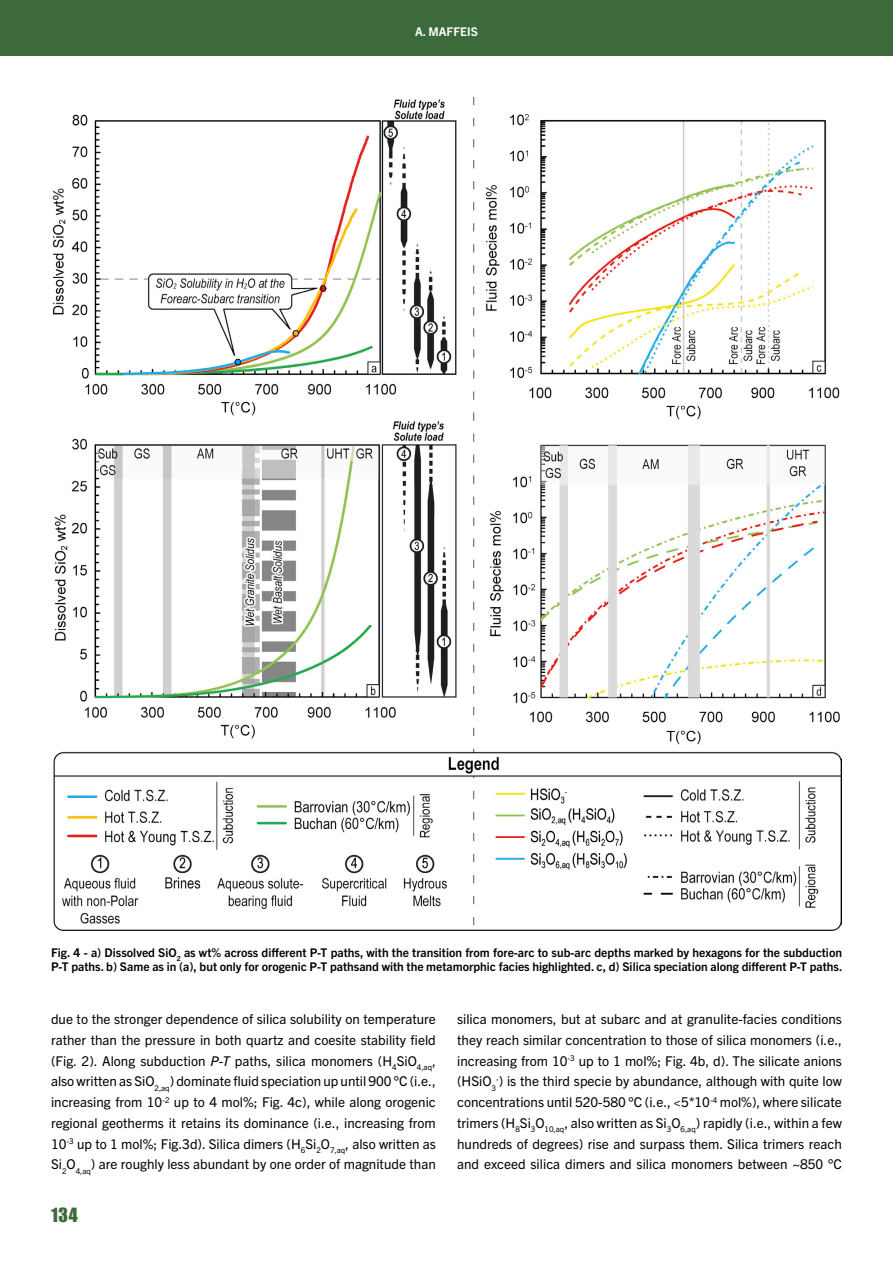
<style>
.page{position:relative;width:893px;height:1263px;background:#fff}
.page>*{position:absolute;margin:0;border:0;box-sizing:border-box;transform-origin:0 0}
.t1{font:18px "Impact";color:#3c6a3a}
.t2{font:13.5px/20.7px "Trade Gothic Next LT Pro";color:#000;text-align:justify}
.t3{font:700 12px/14.2px "Trade Gothic Next LT Pro";color:#000}
.t4{font:700 12px "Trade Gothic Next LT Pro";color:#fff}
.s1{font-style:italic}
</style>
<div class="page">
<div style="left:0;top:0;width:893px;height:55px;background:#3c6a3a"></div>
<img style="left:52px;top:98px;width:790px;height:833px">
<p class="t4" style="left:415px;top:23px;width:64px">A. MAFFEIS</p>
<p class="t3" style="left:51px;top:945px;width:793px">Fig. 4 - a) Dissolved SiO<sub>2</sub> as wt% across different P-T paths, with the transition from fore-arc to sub-arc depths marked by hexagons for the subduction<br>P-T paths. b) Same as in (a), but only for orogenic P-T pathsand with the metamorphic facies highlighted. c, d) Silica speciation along different P-T paths.</p>
<p class="t2" style="left:51px;top:1008px;width:386px">due to the stronger dependence of silica solubility on temperature rather than the pressure in both quartz and coesite stability field (Fig. 2). Along subduction <span class="s1">P-T</span> paths, silica monomers (H<sub>4</sub>SiO<sub>4,aq</sub>, also written as SiO<sub>2,aq</sub>) dominate fluid speciation up until 900 °C (i.e., increasing from 10<sup>-2</sup> up to 4 mol%; Fig. 4c), while along orogenic regional geotherms it retains its dominance (i.e., increasing from 10<sup>-3</sup> up to 1 mol%; Fig.3d). Silica dimers (H<sub>6</sub>Si<sub>2</sub>O<sub>7,aq</sub>, also written as Si<sub>2</sub>O<sub>4,aq</sub>) are roughly less abundant by one order of magnitude than</p>
<p class="t2" style="left:457px;top:1008px;width:386px">silica monomers, but at subarc and at granulite-facies conditions they reach similar concentration to those of silica monomers (i.e., increasing from 10<sup>-3</sup> up to 1 mol%; Fig. 4b, d). The silicate anions (HSiO<sub>3</sub><sup>-</sup>) is the third specie by abundance, although with quite low concentrations until 520-580 °C (i.e., &lt;5*10<sup>-4</sup> mol%), where silicate trimers (H<sub>8</sub>Si<sub>3</sub>O<sub>10,aq</sub>, also written as Si<sub>3</sub>O<sub>6,aq</sub>) rapidly (i.e., within a few hundreds of degrees) rise and surpass them. Silica trimers reach and exceed silica dimers and silica monomers between ~850 °C</p>
<h1 class="t1" style="left:51px;top:1201px;width:28px">134</h1>
</div>
